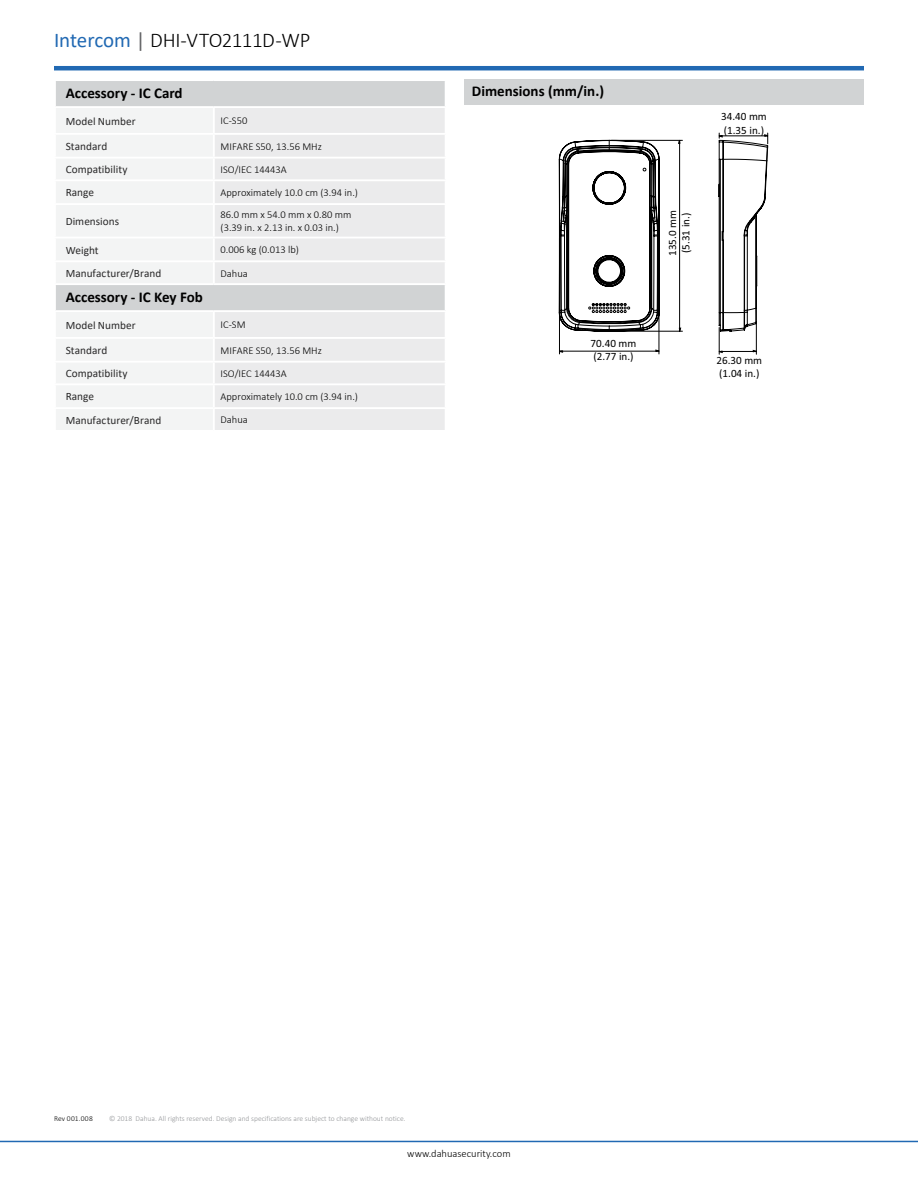
<style>
.page{position:relative;width:918px;height:1188px;background:#fff}
.page>*{position:absolute;margin:0;border:0;box-sizing:border-box;transform-origin:0 0}
.t1{font:300 21px "Calibri";letter-spacing:-.02em;color:#000}
.t2{font:700 15px "Calibri";color:#000}
.t3{font:11.25px "Calibri";color:#292829}
.t4{font:11.1px/13.4px "Calibri";color:#000}
.t5{font:300 10.5px/12.6px "Calibri";color:#000}
.t6{font:300 7.5px "Calibri";color:#939598}
.t7{font:300 7.5px "Calibri";letter-spacing:.025em;color:#000}
.s1{font-weight:400;color:#2169b3}
.s2{font-weight:400;color:#636466}
</style>
<div class="page">
<hr style="left:0;top:1141px;width:918px;height:1px;background:#2169b3">
<hr style="left:54px;top:66px;width:810px;height:4px;background:#2169b3">
<div style="left:464px;top:79px;width:400px;height:26px;background:#d1d3d4"></div>
<svg style="left:559px;top:132px;width:209px;height:223px"></svg>
<div style="left:55px;top:80px;width:391px;height:27px;background:#d1d3d4"></div>
<svg style="left:56px;top:108px;width:389px;height:175px"></svg>
<div style="left:55px;top:284px;width:391px;height:27px;background:#d1d3d4"></div>
<div style="left:55px;top:311px;width:159px;height:27px;background:#f3f4f4"></div>
<div style="left:214px;top:311px;width:232px;height:27px;background:#ebebec"></div>
<div style="left:55px;top:338px;width:159px;height:24px;background:#f3f4f4"></div>
<div style="left:214px;top:338px;width:232px;height:24px;background:#ebebec"></div>
<svg style="left:56px;top:363px;width:389px;height:67px"></svg>
<hr style="left:445px;top:81px;width:2px;height:25px;background:#fff">
<hr style="left:445px;top:285px;width:2px;height:25px;background:#fff">
<hr style="left:54px;top:79px;width:160px;height:2px;background:#fff">
<hr style="left:214px;top:79px;width:233px;height:2px;background:#fff">
<hr style="left:54px;top:157px;width:160px;height:2px;background:#fff">
<hr style="left:214px;top:157px;width:233px;height:2px;background:#fff">
<hr style="left:54px;top:179px;width:160px;height:2px;background:#fff">
<hr style="left:214px;top:179px;width:233px;height:2px;background:#fff">
<hr style="left:54px;top:203px;width:160px;height:2px;background:#fff">
<hr style="left:214px;top:203px;width:233px;height:2px;background:#fff">
<hr style="left:54px;top:237px;width:160px;height:1px;background:#fff">
<hr style="left:214px;top:237px;width:233px;height:1px;background:#fff">
<hr style="left:54px;top:260px;width:160px;height:2px;background:#fff">
<hr style="left:214px;top:260px;width:233px;height:2px;background:#fff">
<hr style="left:54px;top:283px;width:160px;height:2px;background:#fff">
<hr style="left:214px;top:283px;width:233px;height:2px;background:#fff">
<hr style="left:54px;top:361px;width:160px;height:2px;background:#fff">
<hr style="left:214px;top:361px;width:233px;height:2px;background:#fff">
<hr style="left:54px;top:383px;width:160px;height:2px;background:#fff">
<hr style="left:214px;top:383px;width:233px;height:2px;background:#fff">
<hr style="left:54px;top:407px;width:160px;height:2px;background:#fff">
<hr style="left:214px;top:407px;width:233px;height:2px;background:#fff">
<hr style="left:54px;top:81px;width:2px;height:25px;background:#fff">
<hr style="left:54px;top:285px;width:2px;height:25px;background:#fff">
<hr style="left:54px;top:106px;width:160px;height:2px;background:#fff">
<hr style="left:214px;top:106px;width:233px;height:2px;background:#fff">
<hr style="left:213px;top:108px;width:2px;height:25px;background:#fff">
<hr style="left:54px;top:133px;width:160px;height:2px;background:#fff">
<hr style="left:214px;top:133px;width:233px;height:2px;background:#fff">
<hr style="left:213px;top:135px;width:2px;height:22px;background:#fff">
<hr style="left:213px;top:159px;width:2px;height:20px;background:#fff">
<hr style="left:213px;top:181px;width:2px;height:22px;background:#fff">
<hr style="left:213px;top:205px;width:2px;height:32px;background:#fff">
<hr style="left:213px;top:238px;width:2px;height:22px;background:#fff">
<hr style="left:213px;top:262px;width:2px;height:21px;background:#fff">
<hr style="left:54px;top:310px;width:160px;height:2px;background:#fff">
<hr style="left:54px;top:312px;width:2px;height:25px;background:#fff">
<hr style="left:214px;top:310px;width:233px;height:2px;background:#fff">
<hr style="left:213px;top:312px;width:2px;height:25px;background:#fff">
<hr style="left:445px;top:312px;width:2px;height:25px;background:#fff">
<hr style="left:54px;top:337px;width:160px;height:2px;background:#fff">
<hr style="left:54px;top:339px;width:2px;height:22px;background:#fff">
<hr style="left:214px;top:337px;width:233px;height:2px;background:#fff">
<hr style="left:213px;top:339px;width:2px;height:22px;background:#fff">
<hr style="left:445px;top:339px;width:2px;height:22px;background:#fff">
<hr style="left:213px;top:363px;width:2px;height:20px;background:#fff">
<hr style="left:213px;top:385px;width:2px;height:22px;background:#fff">
<hr style="left:213px;top:409px;width:2px;height:21px;background:#fff">
<h1 class="t1" style="left:54px;top:27px;width:258px"><span class="s1">Intercom</span> <span class="s2">|</span> DHI-VTO2111D-WP</h1>
<h2 class="t2" style="left:66px;top:82px;width:118px">Accessory - IC Card</h2>
<p class="t3" style="left:66px;top:113px;width:71px">Model Number</p>
<p class="t5" style="left:221px;top:115px;width:28px">IC-S50</p>
<p class="t3" style="left:66px;top:138px;width:43px">Standard</p>
<p class="t5" style="left:221px;top:140px;width:103px">MIFARE S50, 13.56 MHz</p>
<p class="t3" style="left:66px;top:162px;width:63px">Compatibility</p>
<p class="t5" style="left:221px;top:163px;width:68px">ISO/IEC 14443A</p>
<p class="t3" style="left:66px;top:185px;width:30px">Range</p>
<p class="t5" style="left:221px;top:186px;width:139px">Approximately 10.0 cm (3.94 in.)</p>
<p class="t3" style="left:66px;top:213px;width:55px">Dimensions</p>
<p class="t5" style="left:221px;top:209px;width:132px">86.0 mm x 54.0 mm x 0.80 mm (3.39 in. x 2.13 in. x 0.03 in.)</p>
<p class="t3" style="left:66px;top:242px;width:35px">Weight</p>
<p class="t5" style="left:221px;top:243px;width:80px">0.006 kg (0.013 lb)</p>
<p class="t3" style="left:66px;top:265px;width:97px">Manufacturer/Brand</p>
<p class="t5" style="left:221px;top:267px;width:29px">Dahua</p>
<h2 class="t2" style="left:66px;top:286px;width:139px">Accessory - IC Key Fob</h2>
<p class="t3" style="left:66px;top:317px;width:71px">Model Number</p>
<p class="t5" style="left:221px;top:319px;width:27px">IC-SM</p>
<p class="t3" style="left:66px;top:342px;width:43px">Standard</p>
<p class="t5" style="left:221px;top:344px;width:103px">MIFARE S50, 13.56 MHz</p>
<p class="t3" style="left:66px;top:366px;width:63px">Compatibility</p>
<p class="t5" style="left:221px;top:367px;width:68px">ISO/IEC 14443A</p>
<p class="t3" style="left:66px;top:389px;width:30px">Range</p>
<p class="t5" style="left:221px;top:390px;width:139px">Approximately 10.0 cm (3.94 in.)</p>
<p class="t3" style="left:66px;top:412px;width:97px">Manufacturer/Brand</p>
<p class="t5" style="left:221px;top:414px;width:29px">Dahua</p>
<h2 class="t2" style="left:472px;top:80px;width:134px">Dimensions (mm/in.)</h2>
<p class="t4" style="left:665px;top:256px;width:47px;rotate:-90deg">135.0 mm (5.31 in.)</p>
<p class="t4" style="left:721px;top:110px;width:47px">34.40 mm (1.35 in.)</p>
<p class="t4" style="left:591px;top:336px;width:47px">70.40 mm (2.77 in.)</p>
<p class="t4" style="left:716px;top:353px;width:47px">26.30 mm (1.04 in.)</p>
<p class="t7" style="left:54px;top:1114px;width:40px">Rev 001.008</p>
<p class="t6" style="left:109px;top:1114px;width:298px">© 2018 Dahua. All rights reserved. Design and specifications are subject to change without notice.</p>
<p class="t5" style="left:407px;top:1147px;width:105px">www.dahuasecurity.com</p>
</div>
